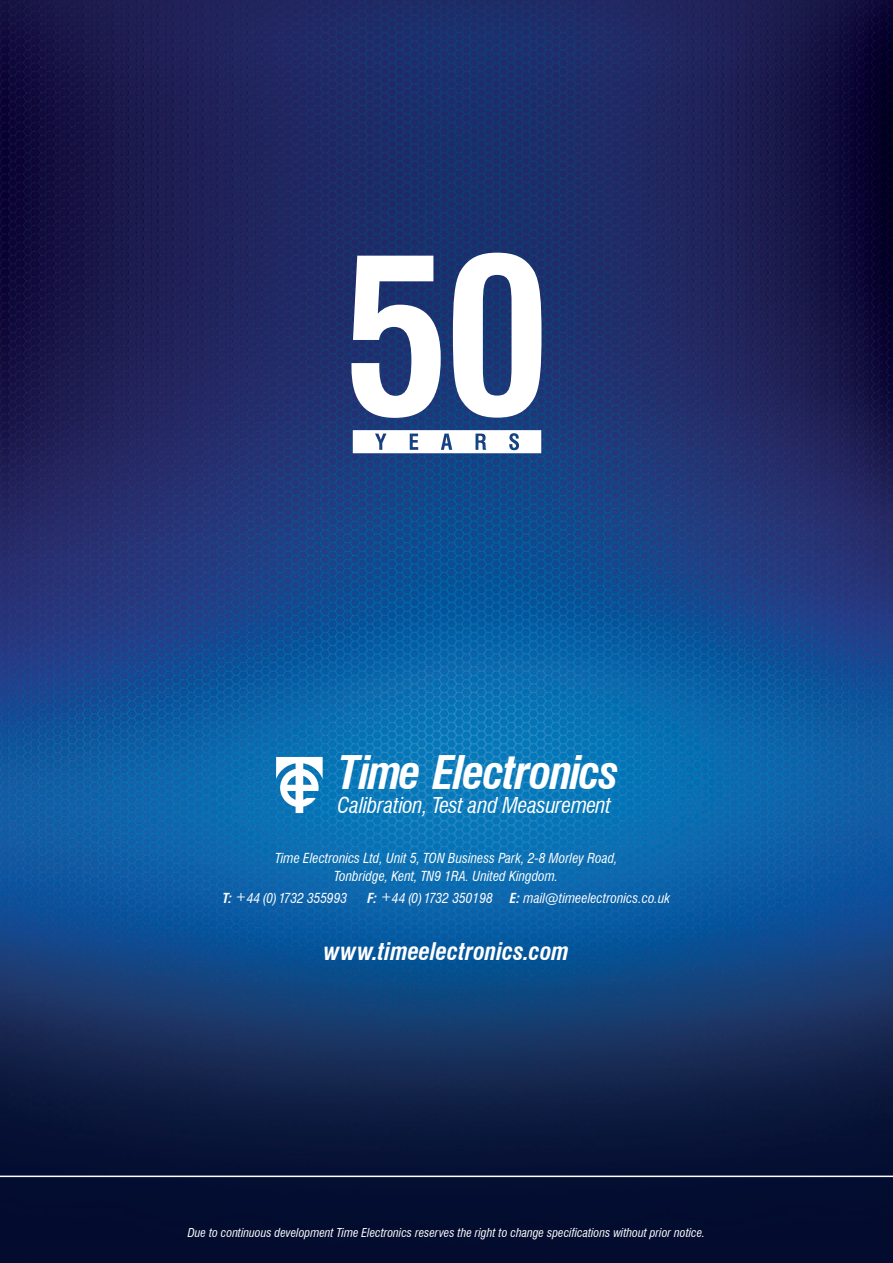
<style>
.page{position:relative;width:893px;height:1263px;background:#fff}
.page>*{position:absolute;margin:0;border:0;box-sizing:border-box;transform-origin:0 0}
.t1{font:italic 700 condensed 45.3px "Swiss 721 BT";letter-spacing:-.035em;color:#fff}
.t2{font:italic 700 condensed 23.7px "Swiss 721 BT";letter-spacing:-.01em;color:#fff}
.t3{font:italic condensed 21.3px "Swiss 721 BT";letter-spacing:-.01em;color:#fff}
.t4{font:italic condensed 13.5px/18px "Swiss 721 BT";color:#fff;text-align:center}
.t5{font:italic condensed 12px "Swiss 721 BT";color:#fff}
.s1{font-weight:700}
</style>
<div class="page">
<img style="left:0;top:0;width:893px;height:1263px">
<svg style="left:276px;top:757px;width:47px;height:56px"></svg>
<hr style="left:0;top:1175px;width:893px;height:2px;background:#fff">
<svg style="left:351px;top:256px;width:90px;height:162px"></svg>
<svg style="left:453px;top:253px;width:88px;height:165px"></svg>
<svg style="left:353px;top:430px;width:188px;height:23px"></svg>
<p class="t1" style="left:338px;top:745px;width:282px">Time Electronics</p>
<p class="t3" style="left:338px;top:792px;width:275px">Calibration, Test and Measurement</p>
<p class="t4" style="left:275px;top:849px;width:344px">Time Electronics Ltd, Unit 5, TON Business Park, 2-8 Morley Road,<br>Tonbridge, Kent, TN9 1RA. United Kingdom.</p>
<p class="t4" style="left:223px;top:889px;width:126px"><span class="s1">T:</span> +44 (0) 1732 355993</p>
<p class="t4" style="left:368px;top:889px;width:127px"><span class="s1">F:</span> +44 (0) 1732 350198</p>
<p class="t4" style="left:510px;top:889px;width:162px"><span class="s1">E:</span> mail@timeelectronics.co.uk</p>
<p class="t2" style="left:324px;top:937px;width:247px">www.timeelectronics.com</p>
<p class="t5" style="left:188px;top:1226px;width:519px">Due to continuous development Time Electronics reserves the right to change specifications without prior notice.</p>
</div>
